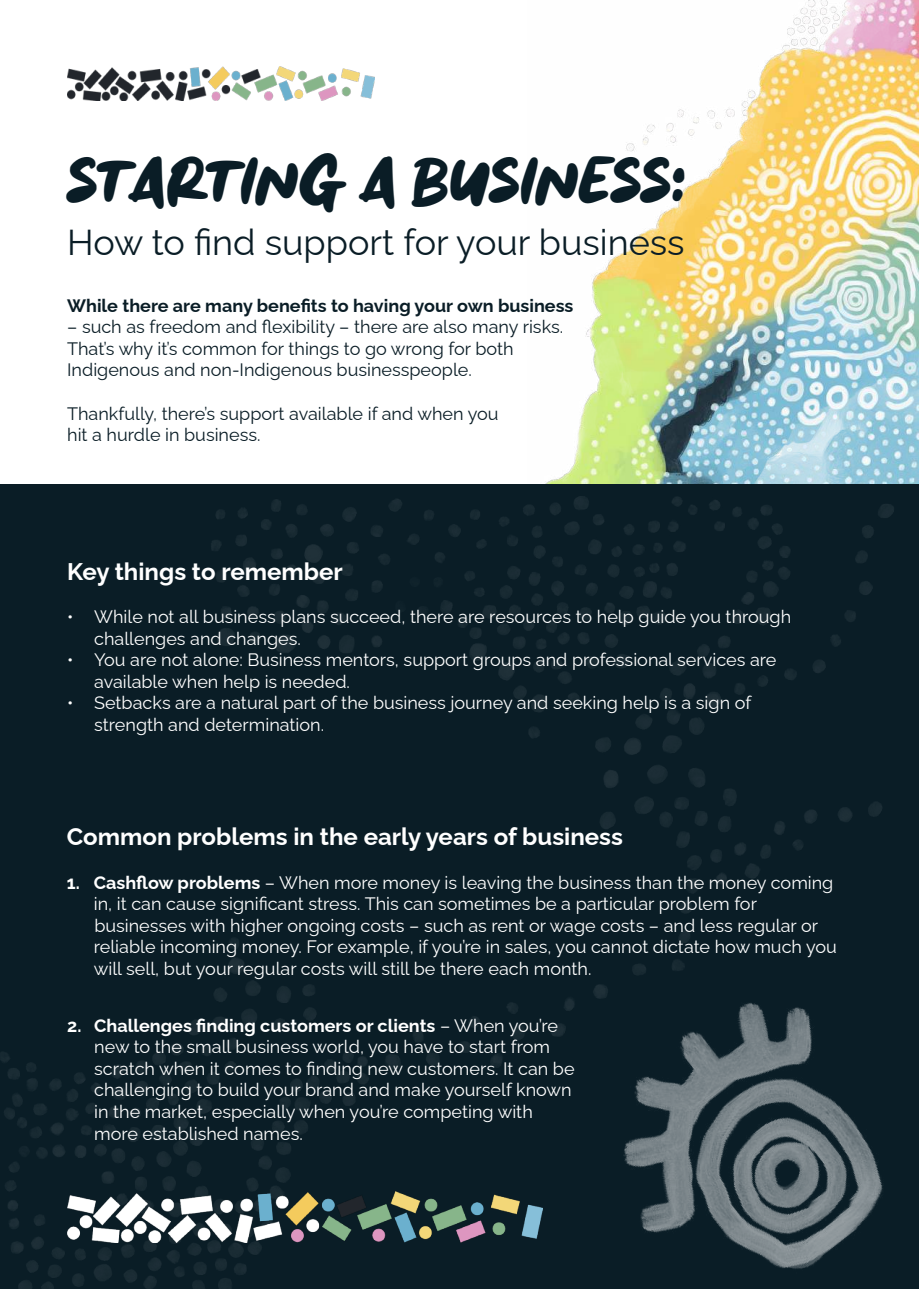
<style>
.page{position:relative;width:919px;height:1289px;background:#fff}
.page>*{position:absolute;margin:0;border:0;box-sizing:border-box;transform-origin:0 0}
.t1{font:36px "Raleway";color:#0a1d26}
.t2{font:25.65px "Run Child";color:#0a1d26}
.t3{font:700 24px "Raleway";color:#fff}
.t4{font:18px/21.6px "Raleway";color:#fff}
.t5{font:18px/21.6px "Raleway";color:#0a1d26}
.t6{font:700 18px "Raleway";color:#0a1d26}
.s1{font-weight:700}
</style>
<div class="page">
<img style="left:528px;top:0;width:390px;height:485px">
<div style="left:0;top:485px;width:918px;height:803px;background:#0a1d26"></div>
<img style="left:211px;top:496px;width:683px;height:417px">
<img style="left:0;top:930px;width:690px;height:358px">
<img style="left:67px;top:67px;width:308px;height:33px">
<img style="left:614px;top:997px;width:269px;height:278px">
<img style="left:68px;top:1190px;width:474px;height:52px">
<h2 class="t2" style="left:67px;top:177px;width:618px">STARTING A BUSINESS:</h2>
<h1 class="t1" style="left:67px;top:213px;width:619px">How to 昀椀nd support for your business</h1>
<p class="t6" style="left:67px;top:291px;width:508px">While there are many bene昀椀ts to having your own business</p>
<p class="t5" style="left:67px;top:314px;width:497px">– such as freedom and 昀氀exibility – there are also many risks.<br>That’s why it’s common for things to go wrong for both<br>Indigenous and non-Indigenous businesspeople.</p>
<p class="t5" style="left:67px;top:400px;width:433px">Thankfully, there’s support available if and when you hit a hurdle in business.</p>
<h3 class="t3" style="left:67px;top:552px;width:277px">Key things to remember</h3>
<p class="t4" style="left:94px;top:604px;width:698px;text-indent:-27px">• While not all business plans succeed, there are resources to help guide you through challenges and changes.</p>
<p class="t4" style="left:94px;top:647px;width:683px;text-indent:-27px">• You are not alone: Business mentors, support groups and professional services are available when help is needed.</p>
<p class="t4" style="left:94px;top:690px;width:658px;text-indent:-27px">• Setbacks are a natural part of the business journey and seeking help is a sign of strength and determination.</p>
<h3 class="t3" style="left:67px;top:817px;width:557px">Common problems in the early years of business</h3>
<p class="t4" style="left:94px;top:869px;width:744px;text-indent:-27px"><span class="s1">1. Cash昀氀ow problems</span> – When more money is leaving the business than the money coming in, it can cause signi昀椀cant stress. This can sometimes be a particular problem for businesses with higher ongoing costs – such as rent or wage costs – and less regular or reliable incoming money. For example, if you’re in sales, you cannot dictate how much you will sell, but your regular costs will still be there each month.</p>
<p class="t4" style="left:94px;top:1012px;width:482px;text-indent:-27px"><span class="s1">2. Challenges 昀椀nding customers or clients</span> – When you’re new to the small business world, you have to start from scratch when it comes to 昀椀nding new customers. It can be challenging to build your brand and make yourself known in the market, especially when you’re competing with more established names.</p>
</div>
